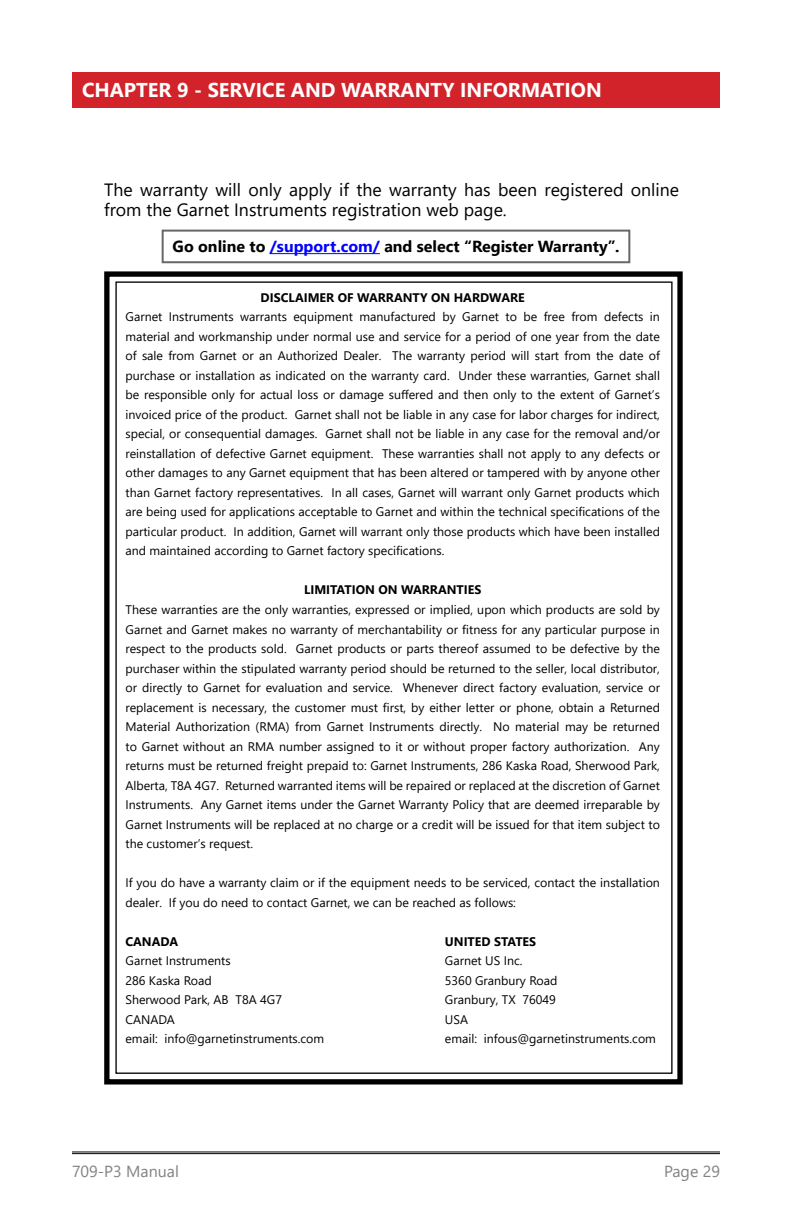
<style>
.page{position:relative;width:792px;height:1224px;background:#fff}
.page>*{position:absolute;margin:0;border:0;box-sizing:border-box;transform-origin:0 0}
.t1{font:700 20px "Segoe UI";color:#fff}
.t2{font:17.8px/19.6px "Segoe UI";color:#000}
.t3{font:700 16px "Segoe UI";color:#000}
.t4{font:16px "Segoe UI";color:#808285}
.t5{font:12.4px/19.6px "Segoe UI";color:#000;text-align:justify}
.t6{font:700 12.4px "Segoe UI";color:#000}
.s1{color:#00f}
</style>
<div class="page">
<hr style="left:72px;top:1152px;width:648px;height:1px;background:#000">
<hr style="left:72px;top:1153px;width:648px;height:1px;background:#000">
<div style="left:72px;top:72px;width:648px;height:36px;background:#d2232a"></div>
<div style="left:104px;top:271px;width:579px;height:814px;border:5px solid #000"></div>
<hr style="left:270px;top:253px;width:110px;height:1px;background:#00f">
<div style="left:162px;top:230px;width:468px;height:33px;border:2px solid #66676a"></div>
<h1 class="t1" style="left:82px;top:71px;width:521px">CHAPTER 9 - SERVICE AND WARRANTY INFORMATION</h1>
<h2 class="t2" style="left:104px;top:179px;width:576px">The warranty will only apply if the warranty has been registered online from the Garnet Instruments registration web page.</h2>
<p class="t3" style="left:173px;top:231px;width:448px">Go online to <span class="s1">/support.com/</span> and select “Register Warranty”.</p>
<p class="t6" style="left:261px;top:286px;width:266px">DISCLAIMER OF WARRANTY ON HARDWARE</p>
<p class="t5" style="left:126px;top:306px;width:536px">Garnet Instruments warrants equipment manufactured by Garnet to be free from defects in material and workmanship under normal use and service for a period of one year from the date of sale from Garnet or an Authorized Dealer. The warranty period will start from the date of purchase or installation as indicated on the warranty card. Under these warranties, Garnet shall be responsible only for actual loss or damage suffered and then only to the extent of Garnet’s invoiced price of the product. Garnet shall not be liable in any case for labor charges for indirect, special, or consequential damages. Garnet shall not be liable in any case for the removal and/or reinstallation of defective Garnet equipment. These warranties shall not apply to any defects or other damages to any Garnet equipment that has been altered or tampered with by anyone other than Garnet factory representatives. In all cases, Garnet will warrant only Garnet products which are being used for applications acceptable to Garnet and within the technical specifications of the particular product. In addition, Garnet will warrant only those products which have been installed and maintained according to Garnet factory specifications.</p>
<p class="t6" style="left:304px;top:578px;width:179px">LIMITATION ON WARRANTIES</p>
<p class="t5" style="left:126px;top:599px;width:536px">These warranties are the only warranties, expressed or implied, upon which products are sold by Garnet and Garnet makes no warranty of merchantability or fitness for any particular purpose in respect to the products sold. Garnet products or parts thereof assumed to be defective by the purchaser within the stipulated warranty period should be returned to the seller, local distributor, or directly to Garnet for evaluation and service. Whenever direct factory evaluation, service or replacement is necessary, the customer must first, by either letter or phone, obtain a Returned Material Authorization (RMA) from Garnet Instruments directly. No material may be returned to Garnet without an RMA number assigned to it or without proper factory authorization. Any returns must be returned freight prepaid to: Garnet Instruments, 286 Kaska Road, Sherwood Park, Alberta, T8A 4G7. Returned warranted items will be repaired or replaced at the discretion of Garnet Instruments. Any Garnet items under the Garnet Warranty Policy that are deemed irreparable by Garnet Instruments will be replaced at no charge or a credit will be issued for that item subject to the customer’s request.</p>
<p class="t5" style="left:126px;top:872px;width:536px">If you do have a warranty claim or if the equipment needs to be serviced, contact the installation dealer. If you do need to contact Garnet, we can be reached as follows:</p>
<p class="t6" style="left:126px;top:930px;width:54px">CANADA</p>
<p class="t6" style="left:445px;top:930px;width:93px">UNITED STATES</p>
<p class="t5" style="left:126px;top:950px;width:107px">Garnet Instruments</p>
<p class="t5" style="left:445px;top:950px;width:79px">Garnet US Inc.</p>
<p class="t5" style="left:126px;top:970px;width:88px">286 Kaska Road</p>
<p class="t5" style="left:445px;top:970px;width:114px">5360 Granbury Road</p>
<p class="t5" style="left:126px;top:989px;width:158px">Sherwood Park, AB T8A 4G7</p>
<p class="t5" style="left:445px;top:989px;width:113px">Granbury, TX 76049</p>
<p class="t5" style="left:126px;top:1009px;width:51px">CANADA</p>
<p class="t5" style="left:445px;top:1009px;width:25px">USA</p>
<p class="t5" style="left:126px;top:1028px;width:200px">email: info@garnetinstruments.com</p>
<p class="t5" style="left:445px;top:1028px;width:213px">email: infous@garnetinstruments.com</p>
<p class="t4" style="left:72px;top:1156px;width:108px">709-P3 Manual</p>
<p class="t4" style="left:664px;top:1157px;width:57px">Page 29</p>
</div>
